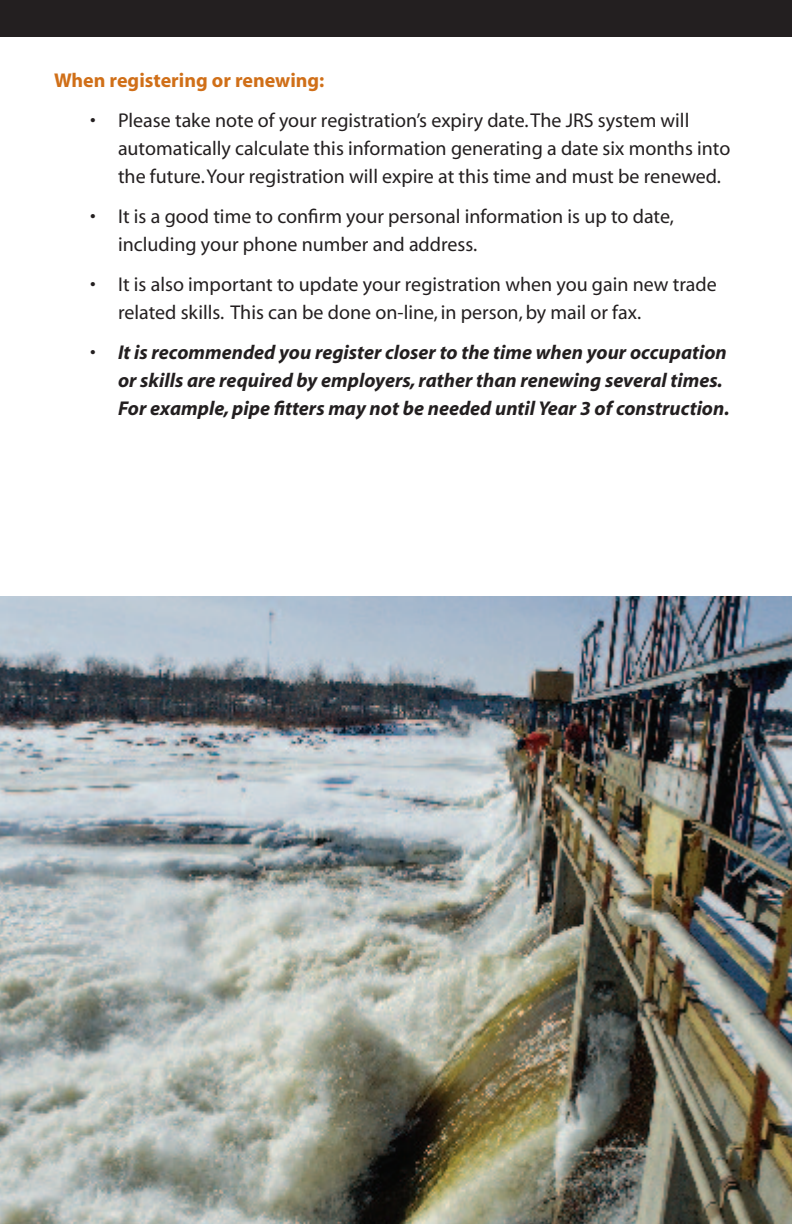
<style>
.page{position:relative;width:792px;height:1224px;background:#fff}
.page>*{position:absolute;margin:0;border:0;box-sizing:border-box;transform-origin:0 0}
.t1{font:20px/28px "Myriad";color:#231f20}
.t2{font:italic 700 20px/28px "Myriad";color:#231f20}
.t3{font:700 20px "Myriad";color:#d06f18}
.s1{font-weight:400;font-style:normal}
</style>
<div class="page">
<img style="left:0;top:596px;width:792px;height:628px">
<div style="left:0;top:0;width:792px;height:37px;background:#231f20"></div>
<p class="t3" style="left:54px;top:70px;width:272px">When registering or renewing:</p>
<p class="t1" style="left:118px;top:107px;width:614px;text-indent:-28px">• Please take note of your registration’s expiry date. The JRS system will automatically calculate this information generating a date six months into the future. Your registration will expire at this time and must be renewed.</p>
<p class="t1" style="left:118px;top:203px;width:557px;text-indent:-28px">• It is a good time to confirm your personal information is up to date, including your phone number and address.</p>
<p class="t1" style="left:118px;top:271px;width:600px;text-indent:-28px">• It is also important to update your registration when you gain new trade related skills. This can be done on-line, in person, by mail or fax.</p>
<p class="t2" style="left:118px;top:339px;width:613px;text-indent:-28px"><span class="s1">•</span> It is recommended you register closer to the time when your occupation or skills are required by employers, rather than renewing several times.<br>For example, pipe fitters may not be needed until Year 3 of construction.</p>
</div>
